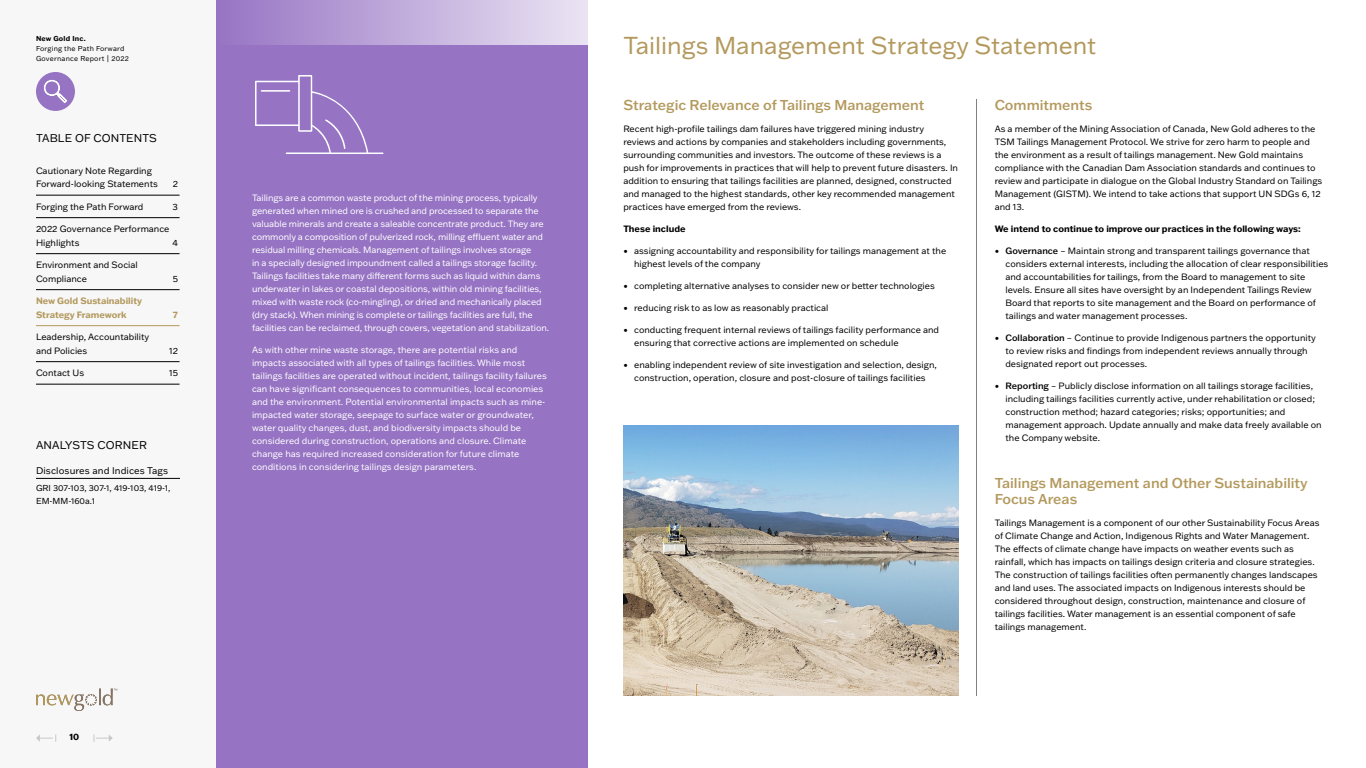
<style>
.page{position:relative;width:1366px;height:768px;background:#fff}
.page>*{position:absolute;margin:0;border:0;box-sizing:border-box;transform-origin:0 0}
.page_head{font:24px "Franklin Gothic ATF";color:#b3995d}
.T2_subhead{font:500 14px/16px "Franklin Gothic ATF";color:#b3995d}
.TOC_header{font:11px "Franklin Gothic ATF";letter-spacing:.01em;color:#000}
.t1{font:9.5px "Franklin Gothic ATF";letter-spacing:.01em;color:#000}
.body_copy{font:9px/13px "Franklin Gothic ATF";color:#000}
.body_copy-2{font:9px/13px "Franklin Gothic ATF";letter-spacing:-.01em;color:#fff}
.TOC_content_body{font:9px/13.5px "Franklin Gothic ATF";color:#000}
.body_copy-3{font:700 9px "Franklin Gothic ATF";color:#000}
.TOC_content_body-2{font:700 9px/13.5px "Franklin Gothic ATF";color:#b3995d}
.t2{font:8.5px/13px "Franklin Gothic ATF";color:#000}
.t3{font:7px/10px "Franklin Gothic ATF";letter-spacing:.03em;color:#000}
.s1{font-weight:700}
.s2{font-weight:500}
</style>
<div class="page">
<hr style="left:976px;top:99px;width:1px;height:597px;background:#808080">
<div style="left:0;top:0;width:216px;height:768px;background:#f7f7f7"></div>
<hr style="left:36px;top:195px;width:144px;height:1px;background:#000">
<hr style="left:36px;top:217px;width:144px;height:1px;background:#000">
<hr style="left:36px;top:253px;width:144px;height:1px;background:#000">
<hr style="left:36px;top:289px;width:144px;height:1px;background:#000">
<hr style="left:36px;top:325px;width:144px;height:1px;background:#b3995d">
<hr style="left:36px;top:361px;width:144px;height:1px;background:#000">
<hr style="left:36px;top:384px;width:144px;height:1px;background:#000">
<svg style="left:36px;top:689px;width:81px;height:22px"></svg>
<svg style="left:36px;top:734px;width:21px;height:8px"></svg>
<svg style="left:94px;top:734px;width:19px;height:8px"></svg>
<div style="left:36px;top:72px;width:39px;height:39px;background:#9673c3;border-radius:50%"></div>
<svg style="left:44px;top:80px;width:23px;height:23px"></svg>
<div style="left:216px;top:45px;width:371px;height:723px;background:#9673c3"></div>
<hr style="left:36px;top:478px;width:144px;height:1px;background:#000">
<div style="left:216px;top:0;width:371px;height:45px;background:linear-gradient(to right,#9774c3,#ebe4f3)"></div>
<svg style="left:255px;top:75px;width:129px;height:79px"></svg>
<img style="left:623px;top:426px;width:336px;height:270px">
<p class="t3" style="left:36px;top:34px;width:94px"><span class="s1">New Gold Inc.<br></span>Forging the Path Forward<br>Governance Report | 2022</p>
<p class="TOC_header" style="left:36px;top:131px;width:122px">TABLE OF CONTENTS</p>
<p class="TOC_content_body" style="left:36px;top:163px;width:123px">Cautionary Note Regarding<br>Forward-looking Statements</p>
<p class="TOC_content_body" style="left:173px;top:177px;width:7px">2</p>
<p class="TOC_content_body" style="left:36px;top:199px;width:109px">Forging the Path Forward</p>
<p class="TOC_content_body" style="left:173px;top:199px;width:7px">3</p>
<p class="TOC_content_body" style="left:36px;top:222px;width:135px">2022 Governance Performance<br>Highlights</p>
<p class="TOC_content_body" style="left:173px;top:235px;width:7px">4</p>
<p class="TOC_content_body" style="left:36px;top:258px;width:103px">Environment and Social<br>Compliance</p>
<p class="TOC_content_body-2" style="left:36px;top:294px;width:108px">New Gold Sustainability<br>Strategy Framework</p>
<p class="TOC_content_body" style="left:36px;top:330px;width:115px">Leadership, Accountability and Policies</p>
<p class="TOC_content_body" style="left:173px;top:271px;width:7px">5</p>
<p class="TOC_content_body-2" style="left:173px;top:307px;width:7px">7</p>
<p class="TOC_content_body" style="left:169px;top:343px;width:10px">12</p>
<p class="TOC_content_body" style="left:36px;top:366px;width:50px">Contact Us</p>
<p class="TOC_content_body" style="left:169px;top:366px;width:10px">15</p>
<p class="TOC_header" style="left:36px;top:438px;width:112px">ANALYSTS CORNER</p>
<p class="t1" style="left:36px;top:464px;width:134px">Disclosures and Indices Tags</p>
<p class="t2" style="left:36px;top:481px;width:136px">GRI 307-103, 307-1, 419-103, 419-1,<br>EM-MM-160a.1</p>
<p class="body_copy-2" style="left:252px;top:191px;width:299px">Tailings are a common waste product of the mining process, typically generated when mined ore is crushed and processed to separate the valuable minerals and create a saleable concentrate product. They are commonly a composition of pulverized rock, milling effluent water and residual milling chemicals. Management of tailings involves storage<br>in a specially designed impoundment called a tailings storage facility.<br>Tailings facilities take many different forms such as liquid within dams underwater in lakes or coastal depositions, within old mining facilities, mixed with waste rock (co-mingling), or dried and mechanically placed (dry stack). When mining is complete or tailings facilities are full, the facilities can be reclaimed, through covers, vegetation and stabilization.</p>
<p class="body_copy-2" style="left:252px;top:343px;width:296px">As with other mine waste storage, there are potential risks and impacts associated with all types of tailings facilities. While most tailings facilities are operated without incident, tailings facility failures can have significant consequences to communities, local economies and the environment. Potential environmental impacts such as mine&shy;impacted water storage, seepage to surface water or groundwater, water quality changes, dust, and biodiversity impacts should be considered during construction, operations and closure. Climate change has required increased consideration for future climate conditions in considering tailings design parameters.</p>
<p class="body_copy-3" style="left:69px;top:731px;width:11px">10</p>
<p class="page_head" style="left:623px;top:29px;width:475px">Tailings Management Strategy Statement</p>
<p class="T2_subhead" style="left:623px;top:96px;width:303px">Strategic Relevance of Tailings Management</p>
<p class="body_copy" style="left:623px;top:122px;width:336px">Recent high-profile tailings dam failures have triggered mining industry reviews and actions by companies and stakeholders including governments, surrounding communities and investors. The outcome of these reviews is a push for improvements in practices that will help to prevent future disasters. In addition to ensuring that tailings facilities are planned, designed, constructed and managed to the highest standards, other key recommended management practices have emerged from the reviews.</p>
<p class="body_copy-3" style="left:623px;top:222px;width:64px">These include</p>
<p class="body_copy" style="left:634px;top:244px;width:314px;text-indent:-11px">• assigning accountability and responsibility for tailings management at the highest levels of the company</p>
<p class="body_copy" style="left:623px;top:279px;width:313px">• completing alternative analyses to consider new or better technologies</p>
<p class="body_copy" style="left:623px;top:301px;width:207px">• reducing risk to as low as reasonably practical</p>
<p class="body_copy" style="left:634px;top:323px;width:307px;text-indent:-11px">• conducting frequent internal reviews of tailings facility performance and ensuring that corrective actions are implemented on schedule</p>
<p class="body_copy" style="left:623px;top:358px;width:315px;text-align:center">• enabling independent review of site investigation and selection, design, construction, operation, closure and post-closure of tailings facilities</p>
<p class="T2_subhead" style="left:995px;top:96px;width:99px">Commitments</p>
<p class="body_copy" style="left:995px;top:122px;width:329px">As a member of the Mining Association of Canada, New Gold adheres to the TSM Tailings Management Protocol. We strive for zero harm to people and the environment as a result of tailings management. New Gold maintains compliance with the Canadian Dam Association standards and continues to review and participate in dialogue on the Global Industry Standard on Tailings Management (GISTM). We intend to take actions that support UN SDGs 6, 12 and 13.</p>
<p class="body_copy-3" style="left:995px;top:222px;width:308px">We intend to continue to improve our practices in the following ways:</p>
<p class="body_copy" style="left:1005px;top:244px;width:324px;text-indent:-11px">• <span class="s2">Governance</span> – Maintain strong and transparent tailings governance that considers external interests, including the allocation of clear responsibilities and accountabilities for tailings, from the Board to management to site levels. Ensure all sites have oversight by an Independent Tailings Review Board that reports to site management and the Board on performance of tailings and water management processes.</p>
<p class="body_copy" style="left:1005px;top:331px;width:312px;text-indent:-11px">• <span class="s2">Collaboration</span> – Continue to provide Indigenous partners the opportunity to review risks and findings from independent reviews annually through designated report out processes.</p>
<p class="body_copy" style="left:1005px;top:379px;width:318px;text-indent:-11px">• <span class="s2">Reporting</span> – Publicly disclose information on all tailings storage facilities, including tailings facilities currently active, under rehabilitation or closed; construction method; hazard categories; risks; opportunities; and management approach. Update annually and make data freely available on the Company website.</p>
<p class="T2_subhead" style="left:995px;top:474px;width:315px">Tailings Management and Other Sustainability<br>Focus Areas</p>
<p class="body_copy" style="left:995px;top:516px;width:326px">Tailings Management is a component of our other Sustainability Focus Areas of Climate Change and Action, Indigenous Rights and Water Management.<br>The effects of climate change have impacts on weather events such as rainfall, which has impacts on tailings design criteria and closure strategies.<br>The construction of tailings facilities often permanently changes landscapes and land uses. The associated impacts on Indigenous interests should be considered throughout design, construction, maintenance and closure of tailings facilities. Water management is an essential component of safe tailings management.</p>
</div>
